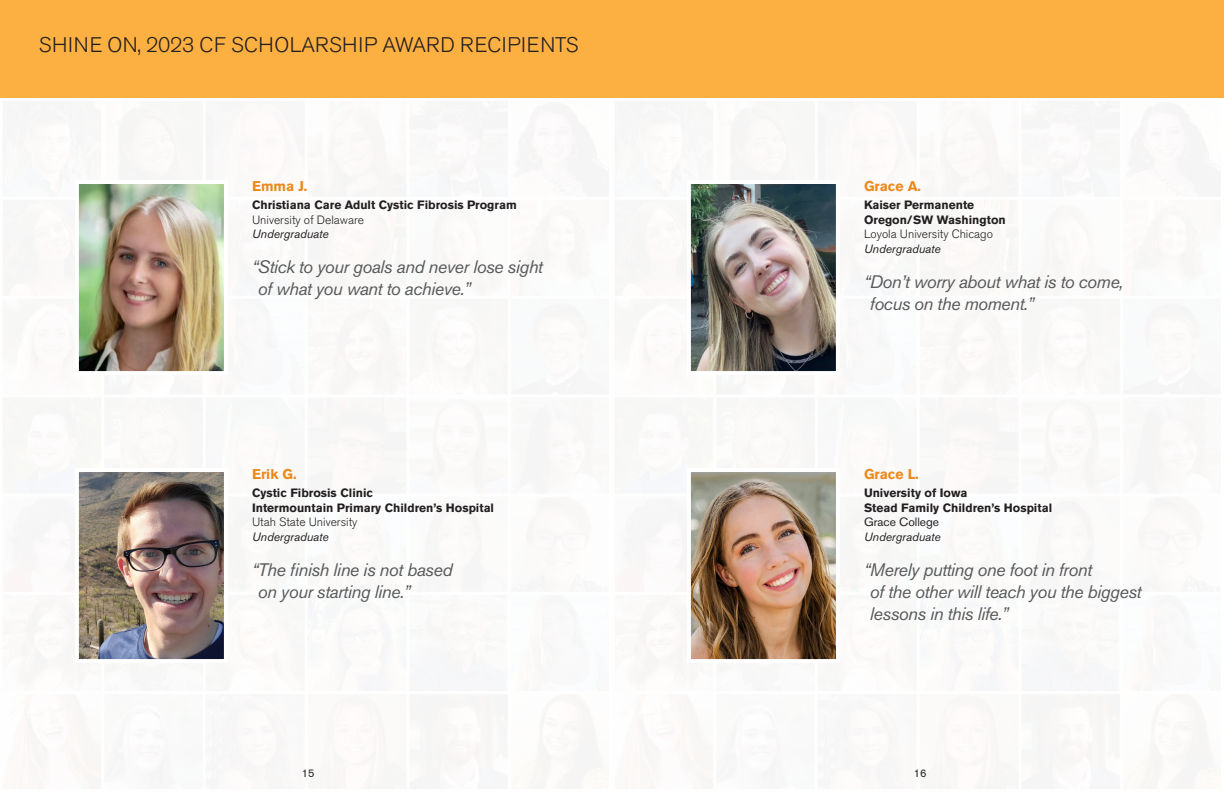
<style>
.page{position:relative;width:1224px;height:792px;background:#fff}
.page>*{position:absolute;margin:0;border:0;box-sizing:border-box;transform-origin:0 0}
.t1{font:300 21px "Akzidenz Grotesk Pro";letter-spacing:.02em;color:#231f20}
.t2{font:italic 18px/21.6px "Akzidenz Grotesk Pro";letter-spacing:-.025em;color:#58595b}
.t3{font:700 14px "Akzidenz Grotesk Pro";color:#ec891c}
.t4{font:700 12px/14.4px "Akzidenz Grotesk Pro";color:#231f20}
.t5{font:300 12px "Akzidenz Grotesk Pro";color:#231f20}
.t6{font:italic 12px "Akzidenz Grotesk Pro";color:#231f20}
.t7{font:12px "Akzidenz Grotesk Pro";color:#231f20}
.t8{font:11px "Akzidenz Grotesk Pro";color:#231f20}
</style>
<div class="page">
<div style="left:0;top:0;width:621px;height:97px;background:#fbb041"></div>
<div style="left:603px;top:0;width:621px;height:97px;background:#fbb041"></div>
<img style="left:78px;top:472px;width:146px;height:188px">
<img style="left:78px;top:184px;width:146px;height:188px">
<img style="left:690px;top:184px;width:146px;height:188px">
<img style="left:690px;top:472px;width:146px;height:188px">
<p class="t1" style="left:39px;top:31px;width:541px">SHINE ON, 2023 CF SCHOLARSHIP AWARD RECIPIENTS</p>
<p class="t3" style="left:252px;top:177px;width:57px">Emma J.</p>
<p class="t4" style="left:252px;top:198px;width:266px">Christiana Care Adult Cystic Fibrosis Program</p>
<p class="t5" style="left:252px;top:212px;width:114px">University of Delaware</p>
<p class="t6" style="left:252px;top:226px;width:78px">Undergraduate</p>
<p class="t2" style="left:258px;top:256px;width:286px;text-indent:-6px">“Stick to your goals and never lose sight of what you want to achieve.”</p>
<p class="t3" style="left:252px;top:465px;width:46px">Erik G.</p>
<p class="t4" style="left:252px;top:486px;width:244px">Cystic Fibrosis Clinic<br>Intermountain Primary Children’s Hospital</p>
<p class="t5" style="left:252px;top:514px;width:107px">Utah State University</p>
<p class="t6" style="left:252px;top:529px;width:78px">Undergraduate</p>
<p class="t2" style="left:258px;top:559px;width:196px;text-indent:-6px">“The finish line is not based on your starting line.”</p>
<p class="t3" style="left:864px;top:177px;width:59px">Grace A.</p>
<p class="t4" style="left:864px;top:198px;width:143px">Kaiser Permanente<br>Oregon/SW Washington</p>
<p class="t5" style="left:864px;top:226px;width:130px">Loyola University Chicago</p>
<p class="t6" style="left:864px;top:241px;width:78px">Undergraduate</p>
<p class="t2" style="left:870px;top:271px;width:255px;text-indent:-6px">“Don’t worry about what is to come, focus on the moment.”</p>
<p class="t3" style="left:864px;top:465px;width:56px">Grace L.</p>
<p class="t4" style="left:864px;top:486px;width:190px">University of Iowa<br>Stead Family Children’s Hospital</p>
<p class="t7" style="left:864px;top:514px;width:77px">Grace College</p>
<p class="t6" style="left:864px;top:529px;width:78px">Undergraduate</p>
<p class="t2" style="left:870px;top:559px;width:273px;text-indent:-6px">“Merely putting one foot in front<br>of the other will teach you the biggest lessons in this life.”</p>
<p class="t8" style="left:302px;top:766px;width:14px">15</p>
<p class="t8" style="left:914px;top:766px;width:14px">16</p>
</div>
